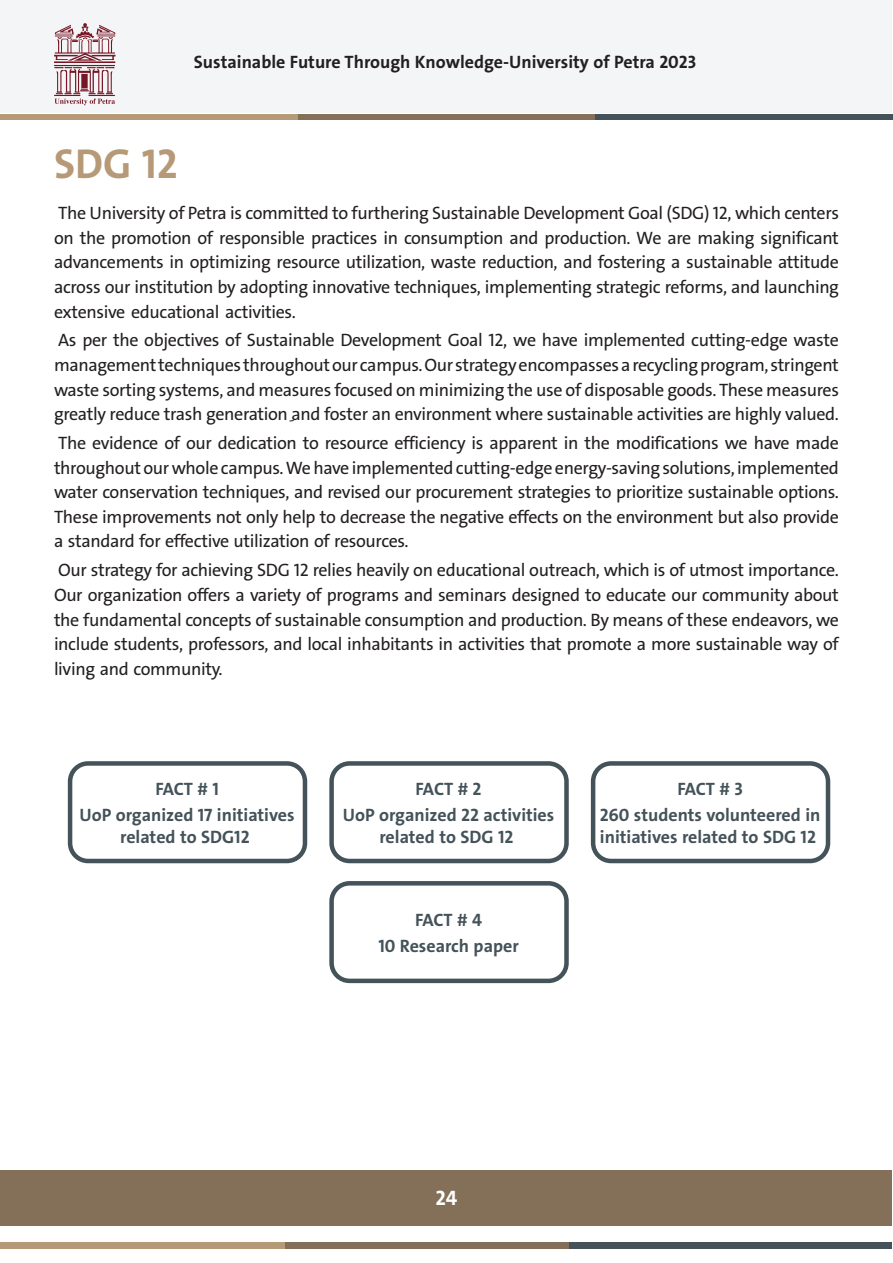
<style>
.page{position:relative;width:893px;height:1263px;background:#fff}
.page>*{position:absolute;margin:0;border:0;box-sizing:border-box;transform-origin:0 0}
.t1{font:700 42px "The Sans";color:#b69a78}
.t2{font:700 21px "The Sans";color:#fff}
.t3{font:18px/24.6px "The Sans";letter-spacing:-.02em;color:#231f20;text-align:justify}
.t4{font:700 18px/25.8px "The Sans";color:#445259;text-align:center}
.t5{font:700 18px "The Sans";color:#231f20}
</style>
<div class="page">
<div style="left:0;top:1170px;width:892px;height:56px;background:#847059"></div>
<div style="left:0;top:0;width:892px;height:113px;background:#f4f5f6"></div>
<div style="left:285px;top:1242px;width:297px;height:6px;background:#847059"></div>
<div style="left:570px;top:1242px;width:322px;height:6px;background:#445259"></div>
<div style="left:0;top:1242px;width:285px;height:6px;background:#b69a78"></div>
<div style="left:298px;top:114px;width:297px;height:6px;background:#847059"></div>
<div style="left:595px;top:114px;width:298px;height:6px;background:#445259"></div>
<div style="left:0;top:114px;width:298px;height:6px;background:#b69a78"></div>
<svg style="left:54px;top:23px;width:62px;height:82px"></svg>
<div style="left:68px;top:761px;width:239px;height:102px;border:4px solid #445259;border-radius:18px"></div>
<div style="left:329px;top:761px;width:240px;height:102px;border:4px solid #445259;border-radius:18px"></div>
<div style="left:329px;top:881px;width:240px;height:102px;border:4px solid #445259;border-radius:18px"></div>
<div style="left:591px;top:761px;width:239px;height:102px;border:4px solid #445259;border-radius:18px"></div>
<p class="t5" style="left:194px;top:50px;width:504px">Sustainable Future Through Knowledge-University of Petra 2023</p>
<h1 class="t1" style="left:54px;top:137px;width:125px">SDG 12</h1>
<p class="t3" style="left:54px;top:201px;width:786px">The University of Petra is committed to furthering Sustainable Development Goal (SDG) 12, which centers on the promotion of responsible practices in consumption and production. We are making significant advancements in optimizing resource utilization, waste reduction, and fostering a sustainable attitude across our institution by adopting innovative techniques, implementing strategic reforms, and launching extensive educational activities.</p>
<p class="t3" style="left:54px;top:328px;width:786px">As per the objectives of Sustainable Development Goal 12, we have implemented cutting-edge waste management techniques throughout our campus. Our strategy encompasses a recycling program, stringent waste sorting systems, and measures focused on minimizing the use of disposable goods. These measures greatly reduce trash generation ِand foster an environment where sustainable activities are highly valued.</p>
<p class="t3" style="left:54px;top:431px;width:786px">The evidence of our dedication to resource efficiency is apparent in the modifications we have made throughout our whole campus. We have implemented cutting-edge energy-saving solutions, implemented water conservation techniques, and revised our procurement strategies to prioritize sustainable options.<br>These improvements not only help to decrease the negative effects on the environment but also provide a standard for effective utilization of resources.</p>
<p class="t3" style="left:54px;top:558px;width:786px">Our strategy for achieving SDG 12 relies heavily on educational outreach, which is of utmost importance.<br>Our organization offers a variety of programs and seminars designed to educate our community about the fundamental concepts of sustainable consumption and production. By means of these endeavors, we include students, professors, and local inhabitants in activities that promote a more sustainable way of living and community.</p>
<p class="t4" style="left:79px;top:776px;width:217px">FACT # 1<br>UoP organized 17 initiatives</p>
<p class="t4" style="left:120px;top:824px;width:131px">related to SDG12</p>
<p class="t4" style="left:343px;top:776px;width:213px">FACT # 2<br>UoP organized 22 activities</p>
<p class="t4" style="left:379px;top:824px;width:135px">related to SDG 12</p>
<p class="t4" style="left:378px;top:907px;width:142px">FACT # 4<br>10 Research paper</p>
<p class="t4" style="left:600px;top:776px;width:222px">FACT # 3<br>260 students volunteered in</p>
<p class="t4" style="left:600px;top:824px;width:218px">initiatives related to SDG 12</p>
<p class="t2" style="left:435px;top:1184px;width:24px">24</p>
</div>
